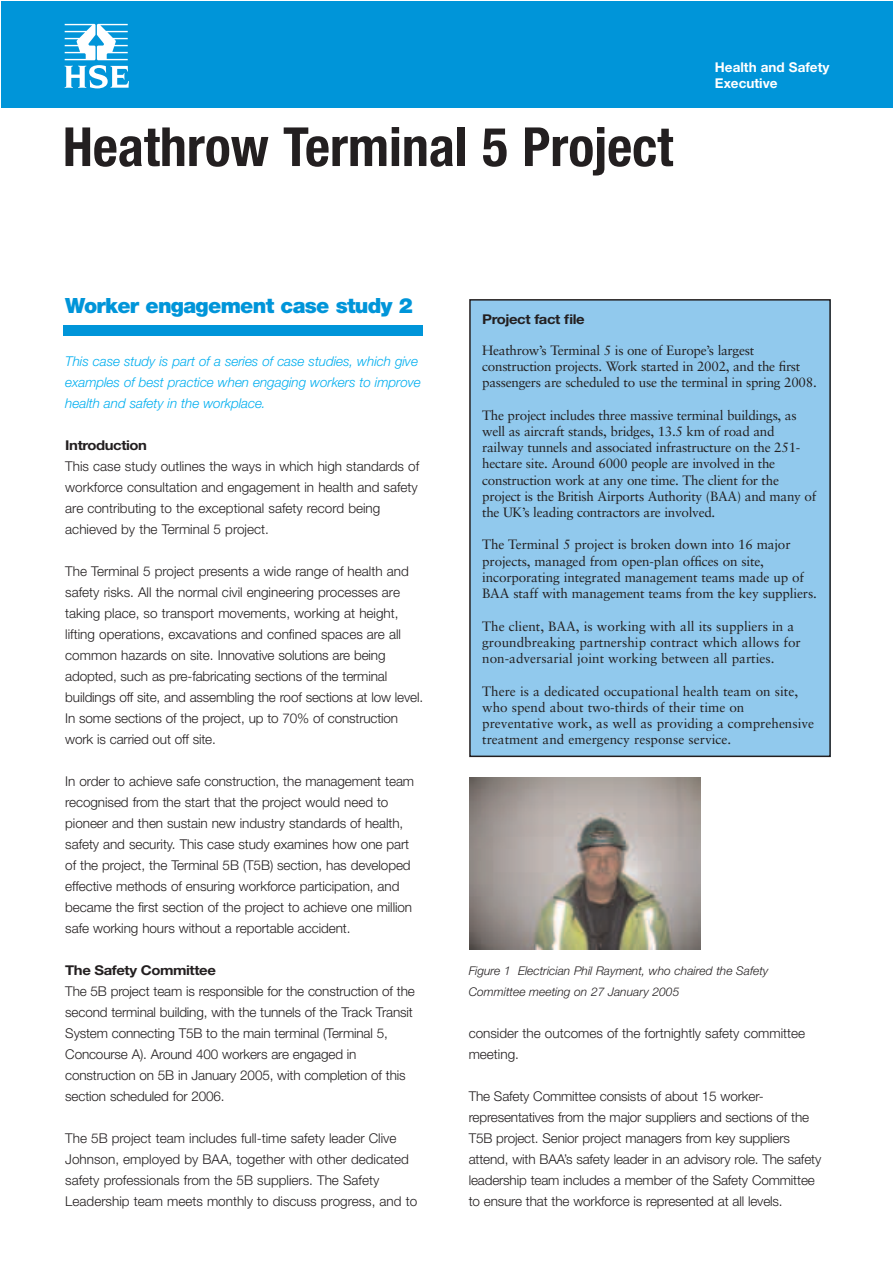
<style>
.page{position:relative;width:893px;height:1263px;background:#fff}
.page>*{position:absolute;margin:0;border:0;box-sizing:border-box;transform-origin:0 0}
.t1{font:700 condensed 54px "Helvetica Neue";color:#231f20}
.t2{font:900 21px "Helvetica Neue";letter-spacing:-.035em;color:#0095d9}
.t3{font:300 13.5px/21px "Helvetica Neue";letter-spacing:-.005em;color:#231f20}
.t4{font:13.5px/16.2px "Sabon";letter-spacing:-.01em;color:#231f20}
.t5{font:italic 300 13.5px/21px "Helvetica Neue";letter-spacing:-.005em;color:#00aeef}
.t6{font:700 13.5px "Helvetica Neue";letter-spacing:-.03em;color:#231f20;scale:1.1 1}
.t7{font:700 13.5px/16.5px "Helvetica Neue";color:#fff}
.t8{font:italic 300 12px/21px "Helvetica Neue";color:#231f20}
</style>
<div class="page">
<div style="left:64px;top:326px;width:359px;height:10px;background:#0095d9"></div>
<div style="left:1px;top:2px;width:891px;height:106px;background:#0095d9"></div>
<svg style="left:65px;top:24px;width:64px;height:64px"></svg>
<div style="left:470px;top:300px;width:360px;height:456px;background:#91c9ed"></div>
<div style="left:469px;top:299px;width:361px;height:458px;border:2px solid #231f20"></div>
<img style="left:470px;top:777px;width:230px;height:173px">
<h1 class="t1" style="left:63px;top:127px;width:612px">Heathrow Terminal 5 Project</h1>
<p class="t7" style="left:715px;top:60px;width:116px">Health and Safety<br>Executive</p>
<h2 class="t2" style="left:65px;top:298px;width:349px">Worker engagement case study 2</h2>
<p class="t5" style="left:65px;top:351px;width:357px">This case study is part of a series of case studies, which give examples of best practice when engaging workers to improve health and safety in the workplace.</p>
<p class="t6" style="left:65px;top:440px;width:76px">Introduction</p>
<p class="t3" style="left:65px;top:456px;width:355px">This case study outlines the ways in which high standards of workforce consultation and engagement in health and safety are contributing to the exceptional safety record being achieved by the Terminal 5 project.</p>
<p class="t3" style="left:65px;top:561px;width:359px">The Terminal 5 project presents a wide range of health and safety risks. All the normal civil engineering processes are taking place, so transport movements, working at height, lifting operations, excavations and confined spaces are all common hazards on site. Innovative solutions are being adopted, such as pre-fabricating sections of the terminal buildings off site, and assembling the roof sections at low level.<br>In some sections of the project, up to 70% of construction work is carried out off site.</p>
<p class="t3" style="left:65px;top:772px;width:350px">In order to achieve safe construction, the management team recognised from the start that the project would need to pioneer and then sustain new industry standards of health, safety and security. This case study examines how one part of the project, the Terminal 5B (T5B) section, has developed effective methods of ensuring workforce participation, and became the first section of the project to achieve one million safe working hours without a reportable accident.</p>
<p class="t6" style="left:65px;top:965px;width:138px">The Safety Committee</p>
<p class="t3" style="left:65px;top:981px;width:351px">The 5B project team is responsible for the construction of the second terminal building, with the tunnels of the Track Transit System connecting T5B to the main terminal (Terminal 5, Concourse A). Around 400 workers are engaged in construction on 5B in January 2005, with completion of this section scheduled for 2006.</p>
<p class="t3" style="left:65px;top:1129px;width:353px">The 5B project team includes full-time safety leader Clive Johnson, employed by BAA, together with other dedicated safety professionals from the 5B suppliers. The Safety Leadership team meets monthly to discuss progress, and to</p>
<p class="t6" style="left:482px;top:314px;width:95px">Project fact file</p>
<p class="t4" style="left:482px;top:343px;width:336px">Heathrow’s Terminal 5 is one of Europe’s largest construction projects. Work started in 2002, and the first passengers are scheduled to use the terminal in spring 2008.</p>
<p class="t4" style="left:482px;top:408px;width:335px">The project includes three massive terminal buildings, as well as aircraft stands, bridges, 13.5 km of road and railway tunnels and associated infrastructure on the 251- hectare site. Around 6000 people are involved in the construction work at any one time. The client for the project is the British Airports Authority (BAA) and many of the UK’s leading contractors are involved.</p>
<p class="t4" style="left:482px;top:538px;width:336px">The Terminal 5 project is broken down into 16 major projects, managed from open-plan offices on site, incorporating integrated management teams made up of BAA staff with management teams from the key suppliers.</p>
<p class="t4" style="left:482px;top:619px;width:320px">The client, BAA, is working with all its suppliers in a groundbreaking partnership contract which allows for non-adversarial joint working between all parties.</p>
<p class="t4" style="left:482px;top:684px;width:333px">There is a dedicated occupational health team on site, who spend about two-thirds of their time on preventative work, as well as providing a comprehensive treatment and emergency response service.</p>
<p class="t8" style="left:468px;top:961px;width:301px">Figure 1 Electrician Phil Rayment, who chaired the Safety<br>Committee meeting on 27 January 2005</p>
<p class="t3" style="left:468px;top:1023px;width:338px">consider the outcomes of the fortnightly safety committee meeting.</p>
<p class="t3" style="left:468px;top:1086px;width:354px">The Safety Committee consists of about 15 worker&shy;representatives from the major suppliers and sections of the T5B project. Senior project managers from key suppliers attend, with BAA’s safety leader in an advisory role. The safety leadership team includes a member of the Safety Committee to ensure that the workforce is represented at all levels.</p>
</div>
